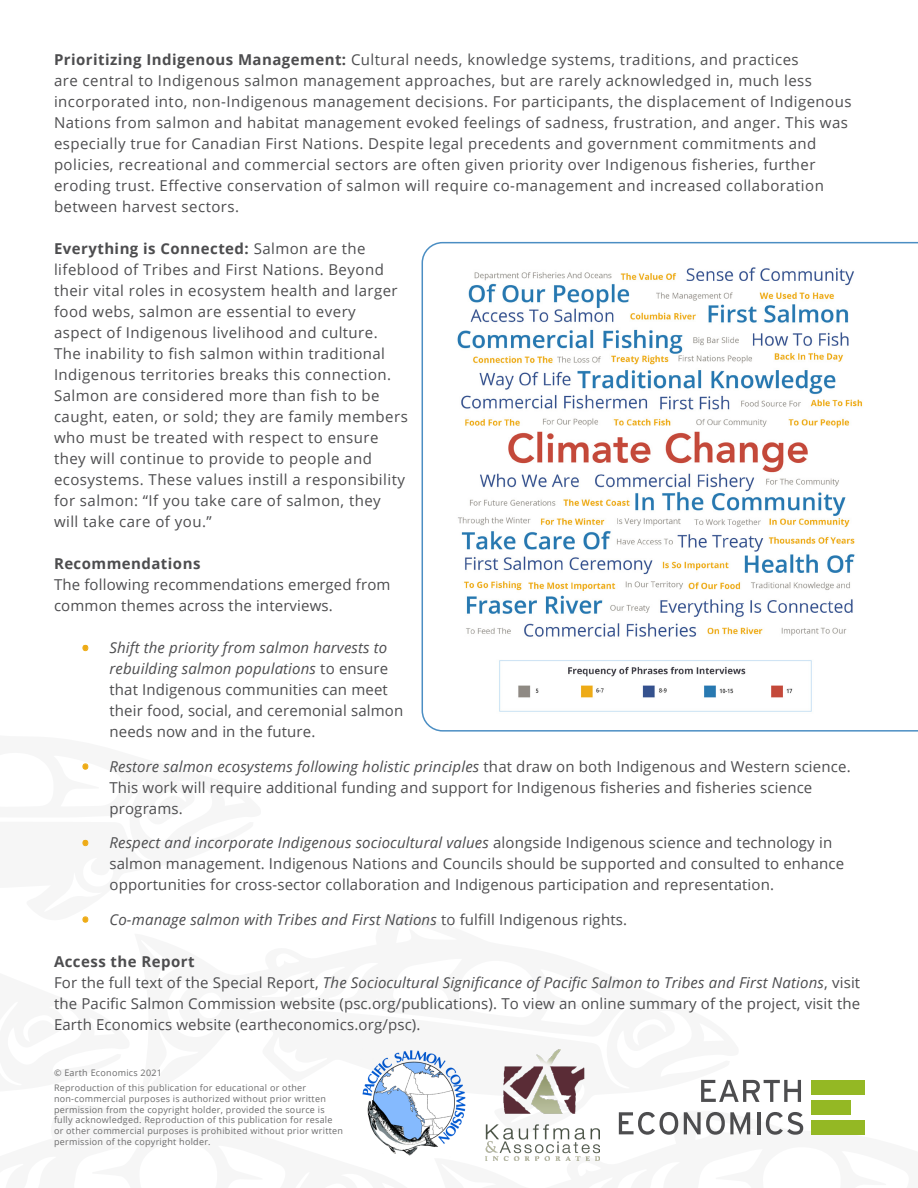
<style>
.page{position:relative;width:918px;height:1188px;background:#fff}
.page>*{position:absolute;margin:0;border:0;box-sizing:border-box;transform-origin:0 0}
.t1{font:15px/21px "Open Sans";letter-spacing:.03em;color:#4d4d4f}
.t2{font:15px/21px "Open Sans";letter-spacing:.01em;color:#4d4d4f}
.t3{font:italic 15px "Open Sans";letter-spacing:.01em;color:#4d4d4f}
.t4{font:700 15px "Open Sans";letter-spacing:.03em;color:#4d4d4f}
.t5{font:9px/10.8px "Open Sans";letter-spacing:.03em;color:#6a6a6b}
.s1{font-weight:700}
.s2{font-weight:800;color:#eeab15}
.s3{font-style:italic}
.s4{font-weight:800;font-style:normal;color:#eeab15}
.s5{font-style:normal}
</style>
<div class="page">
<svg style="left:422px;top:242px;width:496px;height:490px"></svg>
<svg style="left:485px;top:1080px;width:380px;height:81px"></svg>
<img style="left:362px;top:1050px;width:104px;height:106px">
<img style="left:486px;top:1050px;width:113px;height:111px">
<p class="t1" style="left:54px;top:49px;width:799px"><span class="s1">Prioritizing Indigenous Management:</span> Cultural needs, knowledge systems, traditions, and practices<br>are central to Indigenous salmon management approaches, but are rarely acknowledged in, much less incorporated into, non-Indigenous management decisions. For participants, the displacement of Indigenous Nations from salmon and habitat management evoked feelings of sadness, frustration, and anger. This was especially true for Canadian First Nations. Despite legal precedents and government commitments and policies, recreational and commercial sectors are often given priority over Indigenous fisheries, further eroding trust. Effective conservation of salmon will require co-management and increased collaboration between harvest sectors.</p>
<p class="t1" style="left:54px;top:238px;width:355px"><span class="s1">Everything is Connected:</span> Salmon are the lifeblood of Tribes and First Nations. Beyond their vital roles in ecosystem health and larger food webs, salmon are essential to every<br>aspect of Indigenous livelihood and culture.<br>The inability to fish salmon within traditional Indigenous territories breaks this connection.<br>Salmon are considered more than fish to be caught, eaten, or sold; they are family members who must be treated with respect to ensure they will continue to provide to people and ecosystems. These values instill a responsibility for salmon: “If you take care of salmon, they will take care of you.”</p>
<p class="t4" style="left:54px;top:553px;width:148px">Recommendations</p>
<p class="t2" style="left:54px;top:574px;width:338px">The following recommendations emerged from common themes across the interviews.</p>
<p class="t2" style="left:110px;top:637px;width:295px;text-indent:-27px"><span class="s2">•</span> <span class="s3">Shift the priority from salmon harvests to rebuilding salmon populations</span> to ensure that Indigenous communities can meet their food, social, and ceremonial salmon needs now and in the future.</p>
<p class="t2" style="left:110px;top:756px;width:743px;text-indent:-27px"><span class="s2">•</span> <span class="s3">Restore salmon ecosystems following holistic principles</span> that draw on both Indigenous and Western science.<br>This work will require additional funding and support for Indigenous fisheries and fisheries science programs.</p>
<p class="t2" style="left:110px;top:832px;width:736px;text-indent:-27px"><span class="s2">•</span> <span class="s3">Respect and incorporate Indigenous sociocultural values</span> alongside Indigenous science and technology in salmon management. Indigenous Nations and Councils should be supported and consulted to enhance opportunities for cross-sector collaboration and Indigenous participation and representation.</p>
<p class="t3" style="left:82px;top:909px;width:546px"><span class="s4">•</span> Co-manage salmon with Tribes and First Nations <span class="s5">to fulfill Indigenous rights.</span></p>
<p class="t4" style="left:54px;top:951px;width:142px">Access the Report</p>
<p class="t1" style="left:54px;top:972px;width:808px;text-align:justify">For the full text of the Special Report, <span class="s3">The Sociocultural Significance of Pacific Salmon to Tribes and First Nations</span>, visit the Pacific Salmon Commission website (psc.org/publications). To view an online summary of the project, visit the Earth Economics website (eartheconomics.org/psc).</p>
<p class="t5" style="left:54px;top:1067px;width:110px">© Earth Economics 2021</p>
<p class="t5" style="left:54px;top:1082px;width:291px">Reproduction of this publication for educational or other non-commercial purposes is authorized without prior written permission from the copyright holder, provided the source is fully acknowledged. Reproduction of this publication for resale or other commercial purposes is prohibited without prior written permission of the copyright holder.</p>
</div>
